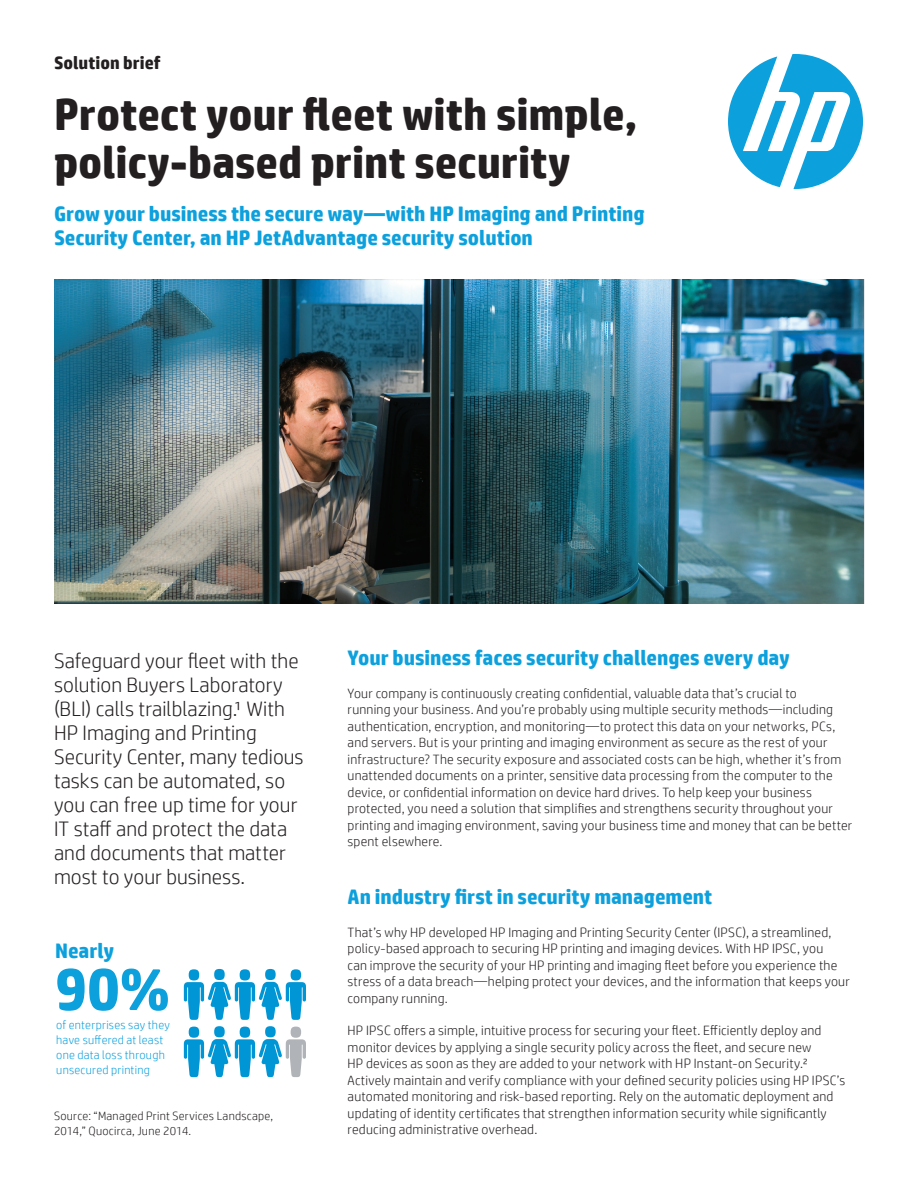
<style>
.page{position:relative;width:918px;height:1188px;background:#fff}
.page>*{position:absolute;margin:0;border:0;box-sizing:border-box;transform-origin:0 0}
.Sidebar_body{font:700 60px "HP Simplified";color:#0ca0dd}
.Cover_headline_30_32{font:700 45px/48px "HP Simplified";color:#231f20}
.Intro_14_16{font:300 21px/24px "HP Simplified";color:#231f20}
.Subhead_no_space{font:700 21px/24px "HP Simplified";color:#0ca0dd}
.Subhead_14_16_bold_b{font:700 21px "HP Simplified";color:#0ca0dd}
.Sidebar_body-2{font:700 21px "HP Simplified";letter-spacing:.005em;color:#0ca0dd}
.Document_type_for_30{font:700 18px "HP Simplified";color:#231f20}
.Body{font:300 13.5px/16.5px "HP Simplified";letter-spacing:.015em;color:#231f20}
.Body_last{font:300 13.5px/16.5px "HP Simplified";letter-spacing:.015em;color:#231f20}
.Sidebar_body-3{font:300 12px/15px "HP Simplified";letter-spacing:.02em;color:#0ca0dd}
.Footnotes{font:300 12px/15px "HP Simplified";letter-spacing:.02em;color:#231f20}
</style>
<div class="page">
<svg style="left:728px;top:54px;width:135px;height:135px"></svg>
<img style="left:54px;top:280px;width:810px;height:324px">
<div style="left:189px;top:969px;width:10px;height:11px;background:#0096d6;border-radius:50%"></div>
<div style="left:189px;top:1027px;width:10px;height:11px;background:#0096d6;border-radius:50%"></div>
<div style="left:291px;top:969px;width:10px;height:11px;background:#0096d6;border-radius:50%"></div>
<div style="left:291px;top:1027px;width:10px;height:11px;background:#b0b4b8;border-radius:50%"></div>
<div style="left:240px;top:969px;width:10px;height:11px;background:#0096d6;border-radius:50%"></div>
<div style="left:240px;top:1027px;width:10px;height:11px;background:#0096d6;border-radius:50%"></div>
<div style="left:214px;top:969px;width:11px;height:11px;background:#0096d6;border-radius:50%"></div>
<div style="left:214px;top:1026px;width:11px;height:11px;background:#0096d6;border-radius:50%"></div>
<svg style="left:184px;top:982px;width:122px;height:38px"></svg>
<div style="left:265px;top:969px;width:11px;height:11px;background:#0096d6;border-radius:50%"></div>
<svg style="left:184px;top:1039px;width:122px;height:38px"></svg>
<div style="left:265px;top:1026px;width:11px;height:11px;background:#0096d6;border-radius:50%"></div>
<p class="Document_type_for_30" style="left:54px;top:51px;width:108px">Solution brief</p>
<p class="Cover_headline_30_32" style="left:54px;top:91px;width:585px">Protect your fleet with simple, policy-based print security</p>
<p class="Subhead_no_space" style="left:54px;top:202px;width:592px">Grow your business the secure way—with HP Imaging and Printing<br>Security Center, an HP JetAdvantage security solution</p>
<p class="Intro_14_16" style="left:54px;top:648px;width:251px">Safeguard your fleet with the solution Buyers Laboratory (BLI) calls trailblazing.¹ With<br>HP Imaging and Printing<br>Security Center, many tedious tasks can be automated, so you can free up time for your<br>IT staff and protect the data and documents that matter most to your business.</p>
<p class="Sidebar_body-2" style="left:55px;top:936px;width:61px">Nearly</p>
<p class="Sidebar_body" style="left:55px;top:950px;width:116px">90%</p>
<p class="Sidebar_body-3" style="left:56px;top:1017px;width:115px">of enterprises say they have suffered at least one data loss through unsecured printing</p>
<p class="Footnotes" style="left:54px;top:1108px;width:221px">Source: “Managed Print Services Landscape,<br>2014,” Quocirca, June 2014.</p>
<p class="Subhead_14_16_bold_b" style="left:348px;top:644px;width:444px">Your business faces security challenges every day</p>
<p class="Body_last" style="left:348px;top:684px;width:506px">Your company is continuously creating confidential, valuable data that’s crucial to<br>running your business. And you’re probably using multiple security methods—including authentication, encryption, and monitoring—to protect this data on your networks, PCs, and servers. But is your printing and imaging environment as secure as the rest of your infrastructure? The security exposure and associated costs can be high, whether it’s from unattended documents on a printer, sensitive data processing from the computer to the device, or confidential information on device hard drives. To help keep your business protected, you need a solution that simplifies and strengthens security throughout your printing and imaging environment, saving your business time and money that can be better spent elsewhere.</p>
<p class="Subhead_14_16_bold_b" style="left:348px;top:883px;width:366px">An industry first in security management</p>
<p class="Body" style="left:348px;top:923px;width:504px">That’s why HP developed HP Imaging and Printing Security Center (IPSC), a streamlined, policy-based approach to securing HP printing and imaging devices. With HP IPSC, you<br>can improve the security of your HP printing and imaging fleet before you experience the stress of a data breach—helping protect your devices, and the information that keeps your company running.</p>
<p class="Body" style="left:348px;top:1022px;width:499px">HP IPSC offers a simple, intuitive process for securing your fleet. Efficiently deploy and monitor devices by applying a single security policy across the fleet, and secure new<br>HP devices as soon as they are added to your network with HP Instant-on Security.²<br>Actively maintain and verify compliance with your defined security policies using HP IPSC’s automated monitoring and risk-based reporting. Rely on the automatic deployment and updating of identity certificates that strengthen information security while significantly reducing administrative overhead.</p>
</div>
